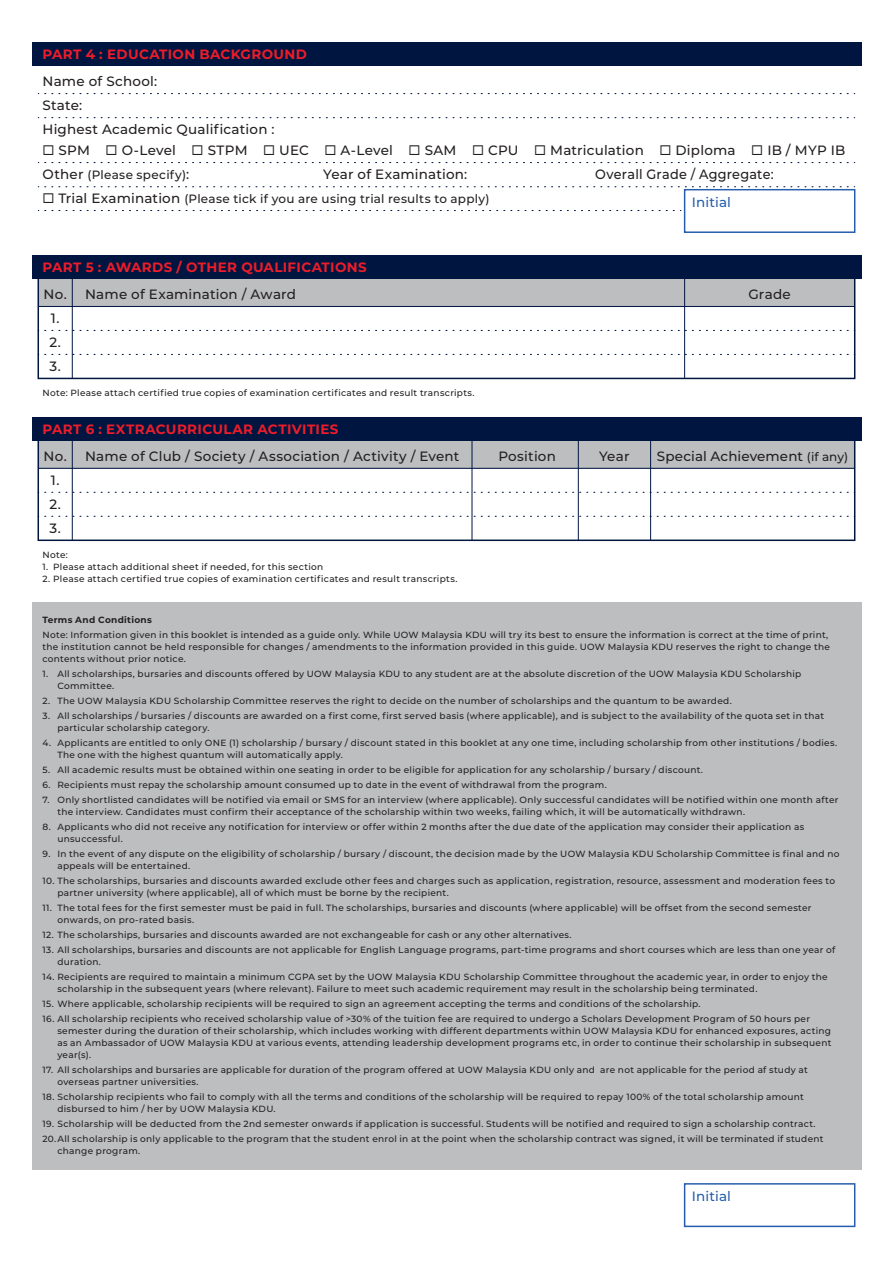
<style>
.page{position:relative;width:893px;height:1263px;background:#fff}
.page>*{position:absolute;margin:0;border:0;box-sizing:border-box;transform-origin:0 0}
.t1{font:500 13.5px/24px "Montserrat";letter-spacing:.015em;color:#231f20;text-align:justify}
.t2{font:700 13.5px "Montserrat";letter-spacing:.03em;color:#ed1c29}
.t3{font:500 13.5px "Montserrat";letter-spacing:.015em;color:#231f20;scale:.95 1}
.t4{font:500 13.5px "Montserrat";letter-spacing:.01em;color:#265eac}
.t5{font:500 12px "Montserrat";letter-spacing:.02em;color:#231f20}
.t6{font:500 9px/12px "Montserrat";letter-spacing:.03em;color:#231f20}
.t7{font:700 9px "Montserrat";letter-spacing:.035em;color:#231f20}
.s1{font-size:13.5px}
.s2{font-size:12px}
</style>
<div class="page">
<div style="left:32px;top:43px;width:829px;height:23px;background:#001641"></div>
<svg style="left:45px;top:93px;width:810px;height:1px"></svg>
<div style="left:39px;top:279px;width:815px;height:27px;background:#bcbec0"></div>
<hr style="left:38px;top:306px;width:817px;height:1px;background:#001641">
<div style="left:32px;top:255px;width:829px;height:24px;background:#001641"></div>
<div style="left:38px;top:272px;width:817px;height:107px;border:2px solid #001641"></div>
<hr style="left:684px;top:278px;width:1px;height:100px;background:#001641">
<hr style="left:72px;top:278px;width:1px;height:100px;background:#001641">
<svg style="left:45px;top:330px;width:810px;height:1px"></svg>
<svg style="left:45px;top:354px;width:810px;height:1px"></svg>
<div style="left:39px;top:441px;width:815px;height:27px;background:#bcbec0"></div>
<hr style="left:38px;top:468px;width:817px;height:1px;background:#001641">
<div style="left:32px;top:417px;width:829px;height:24px;background:#001641"></div>
<div style="left:38px;top:433px;width:817px;height:108px;border:2px solid #001641"></div>
<hr style="left:650px;top:439px;width:1px;height:101px;background:#001641">
<hr style="left:578px;top:439px;width:1px;height:101px;background:#001641">
<hr style="left:472px;top:439px;width:1px;height:101px;background:#001641">
<hr style="left:72px;top:439px;width:1px;height:101px;background:#001641">
<svg style="left:45px;top:492px;width:810px;height:1px"></svg>
<svg style="left:45px;top:516px;width:810px;height:1px"></svg>
<svg style="left:45px;top:117px;width:810px;height:1px"></svg>
<svg style="left:45px;top:186px;width:810px;height:1px"></svg>
<svg style="left:45px;top:210px;width:636px;height:1px"></svg>
<svg style="left:45px;top:162px;width:810px;height:1px"></svg>
<div style="left:32px;top:602px;width:829px;height:567px;background:#bcbec0"></div>
<div style="left:684px;top:189px;width:171px;height:44px;border:2px solid #265eac"></div>
<div style="left:684px;top:1183px;width:171px;height:44px;border:2px solid #265eac"></div>
<h1 class="t2" style="left:43px;top:45px;width:266px">PART 4 : EDUCATION BACKGROUND</h1>
<h1 class="t1" style="left:43px;top:69px;width:234px;text-align:left">Name of School:<br>State:<br>Highest Academic Qualification :</h1>
<h1 class="t1" style="left:43px;top:138px;width:804px">◻ SPM ◻ O-Level ◻ STPM ◻ UEC ◻ A-Level ◻ SAM ◻ CPU ◻ Matriculation ◻ Diploma ◻ IB / MYP IB</h1>
<h2 class="t5" style="left:43px;top:167px;width:148px"><span class="s1">Other</span> (Please specify)<span class="s1">:</span></h2>
<h1 class="t1" style="left:323px;top:162px;width:146px">Year of Examination:</h1>
<h1 class="t3" style="left:595px;top:165px;width:189px">Overall Grade / Aggregate:</h1>
<h2 class="t5" style="left:43px;top:191px;width:449px">◻ <span class="s1">Trial Examination</span> (Please tick if you are using trial results to apply)</h2>
<h1 class="t4" style="left:692px;top:193px;width:41px">Initial</h1>
<h1 class="t2" style="left:43px;top:258px;width:326px">PART 5 : AWARDS / OTHER QUALIFICATIONS</h1>
<h1 class="t1" style="left:44px;top:282px;width:25px">No.</h1>
<h1 class="t1" style="left:85px;top:282px;width:213px">Name of Examination / Award</h1>
<h1 class="t1" style="left:748px;top:282px;width:44px">Grade</h1>
<h1 class="t1" style="left:49px;top:306px;width:13px">1.<br>2.<br>3.</h1>
<p class="t6" style="left:43px;top:386px;width:434px">Note: Please attach certified true copies of examination certificates and result transcripts.</p>
<h1 class="t2" style="left:43px;top:420px;width:298px">PART 6 : EXTRACURRICULAR ACTIVITIES</h1>
<h1 class="t1" style="left:44px;top:444px;width:25px">No.</h1>
<h1 class="t1" style="left:85px;top:444px;width:376px">Name of Club / Society / Association / Activity / Event</h1>
<h1 class="t1" style="left:498px;top:444px;width:59px">Position</h1>
<h1 class="t1" style="left:599px;top:444px;width:32px">Year</h1>
<h1 class="t1" style="left:657px;top:444px;width:193px">Special Achievement <span class="s2">(if any)</span></h1>
<h1 class="t1" style="left:49px;top:468px;width:13px">1.<br>2.<br>3.</h1>
<p class="t6" style="left:43px;top:548px;width:27px">Note:</p>
<p class="t6" style="left:43px;top:560px;width:282px">1. Please attach additional sheet if needed, for this section</p>
<p class="t6" style="left:43px;top:572px;width:416px">2. Please attach certified true copies of examination certificates and result transcripts.</p>
<p class="t7" style="left:43px;top:613px;width:111px">Terms And Conditions</p>
<p class="t6" style="left:43px;top:628px;width:789px">Note: Information given in this booklet is intended as a guide only. While UOW Malaysia KDU will try its best to ensure the information is correct at the time of print, the institution cannot be held responsible for changes / amendments to the information provided in this guide. UOW Malaysia KDU reserves the right to change the contents without prior notice.</p>
<p class="t6" style="left:57px;top:667px;width:745px;text-indent:-15px">1. All scholarships, bursaries and discounts offered by UOW Malaysia KDU to any student are at the absolute discretion of the UOW Malaysia KDU Scholarship<br>Committee.</p>
<p class="t6" style="left:43px;top:694px;width:691px">2. The UOW Malaysia KDU Scholarship Committee reserves the right to decide on the number of scholarships and the quantum to be awarded.</p>
<p class="t6" style="left:57px;top:709px;width:768px;text-indent:-15px">3. All scholarships / bursaries / discounts are awarded on a first come, first served basis (where applicable), and is subject to the availability of the quota set in that particular scholarship category.</p>
<p class="t6" style="left:57px;top:736px;width:781px;text-indent:-15px">4. Applicants are entitled to only ONE (1) scholarship / bursary / discount stated in this booklet at any one time, including scholarship from other institutions / bodies.<br>The one with the highest quantum will automatically apply.</p>
<p class="t6" style="left:43px;top:763px;width:662px">5. All academic results must be obtained within one seating in order to be eligible for application for any scholarship / bursary / discount.</p>
<p class="t6" style="left:43px;top:778px;width:566px">6. Recipients must repay the scholarship amount consumed up to date in the event of withdrawal from the program.</p>
<p class="t6" style="left:57px;top:793px;width:783px;text-indent:-15px">7. Only shortlisted candidates will be notified via email or SMS for an interview (where applicable). Only successful candidates will be notified within one month after the interview. Candidates must confirm their acceptance of the scholarship within two weeks, failing which, it will be automatically withdrawn.</p>
<p class="t6" style="left:57px;top:820px;width:748px;text-indent:-15px">8. Applicants who did not receive any notification for interview or offer within 2 months after the due date of the application may consider their application as unsuccessful.</p>
<p class="t6" style="left:57px;top:847px;width:784px;text-indent:-15px">9. In the event of any dispute on the eligibility of scholarship / bursary / discount, the decision made by the UOW Malaysia KDU Scholarship Committee is final and no appeals will be entertained.</p>
<p class="t6" style="left:57px;top:874px;width:779px;text-indent:-15px">10. The scholarships, bursaries and discounts awarded exclude other fees and charges such as application, registration, resource, assessment and moderation fees to partner university (where applicable), all of which must be borne by the recipient.</p>
<p class="t6" style="left:57px;top:901px;width:756px;text-indent:-15px">11. The total fees for the first semester must be paid in full. The scholarships, bursaries and discounts (where applicable) will be offset from the second semester onwards, on pro-rated basis.</p>
<p class="t6" style="left:43px;top:928px;width:531px">12. The scholarships, bursaries and discounts awarded are not exchangeable for cash or any other alternatives.</p>
<p class="t6" style="left:57px;top:943px;width:779px;text-indent:-15px">13. All scholarships, bursaries and discounts are not applicable for English Language programs, part-time programs and short courses which are less than one year of duration.</p>
<p class="t6" style="left:57px;top:970px;width:772px;text-indent:-15px">14. Recipients are required to maintain a minimum CGPA set by the UOW Malaysia KDU Scholarship Committee throughout the academic year, in order to enjoy the scholarship in the subsequent years (where relevant). Failure to meet such academic requirement may result in the scholarship being terminated.</p>
<p class="t6" style="left:43px;top:997px;width:660px">15. Where applicable, scholarship recipients will be required to sign an agreement accepting the terms and conditions of the scholarship.</p>
<p class="t6" style="left:57px;top:1012px;width:775px;text-indent:-15px">16. All scholarship recipients who received scholarship value of &gt;30% of the tuition fee are required to undergo a Scholars Development Program of 50 hours per semester during the duration of their scholarship, which includes working with different departments within UOW Malaysia KDU for enhanced exposures, acting as an Ambassador of UOW Malaysia KDU at various events, attending leadership development programs etc, in order to continue their scholarship in subsequent year(s).</p>
<p class="t6" style="left:57px;top:1063px;width:752px;text-indent:-15px">17. All scholarships and bursaries are applicable for duration of the program offered at UOW Malaysia KDU only and are not applicable for the period af study at overseas partner universities.</p>
<p class="t6" style="left:57px;top:1090px;width:748px;text-indent:-15px">18. Scholarship recipients who fail to comply with all the terms and conditions of the scholarship will be required to repay 100% of the total scholarship amount disbursed to him / her by UOW Malaysia KDU.</p>
<p class="t6" style="left:43px;top:1117px;width:775px">19. Scholarship will be deducted from the 2nd semester onwards if application is successful. Students will be notified and required to sign a scholarship contract.</p>
<p class="t6" style="left:57px;top:1132px;width:768px;text-indent:-15px">20. All scholarship is only applicable to the program that the student enrol in at the point when the scholarship contract was signed, it will be terminated if student change program.</p>
<h1 class="t4" style="left:692px;top:1187px;width:41px">Initial</h1>
</div>
